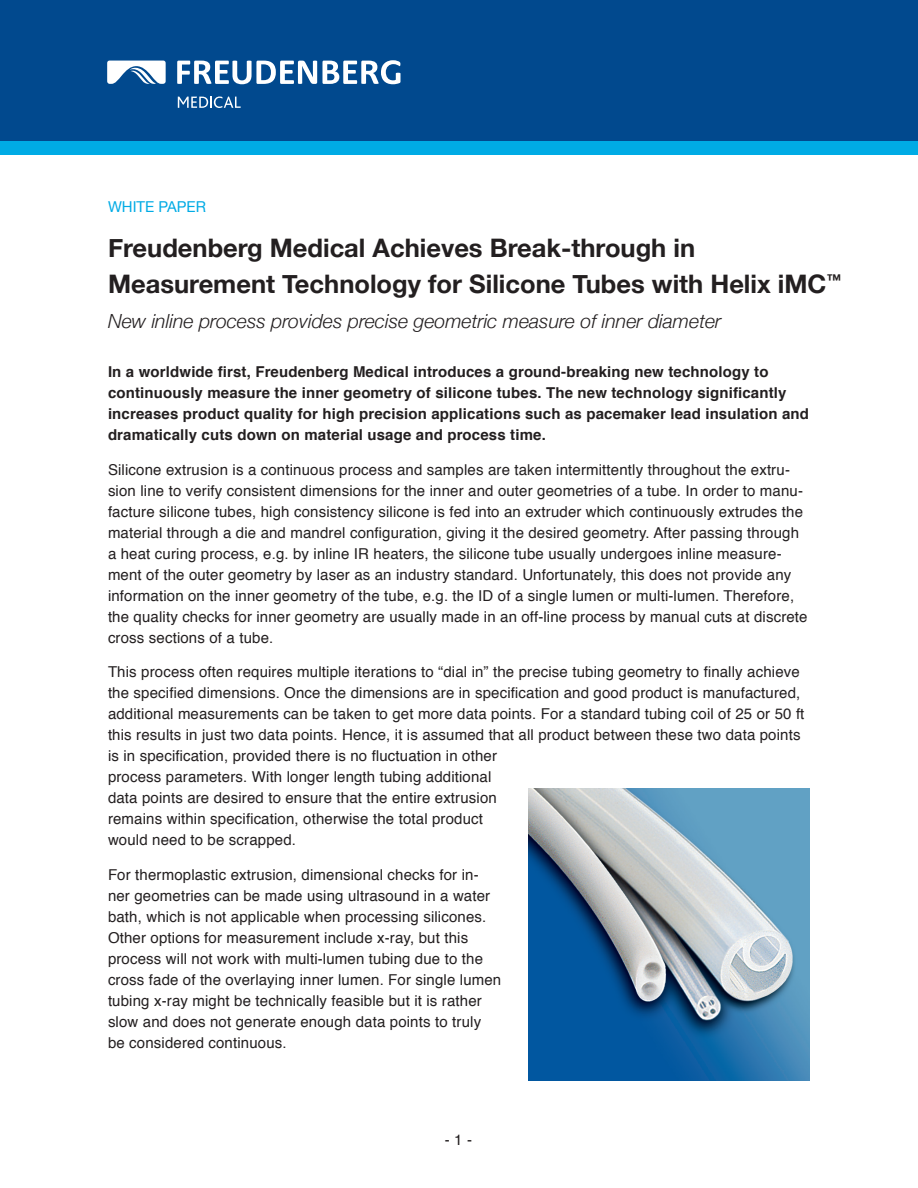
<style>
.page{position:relative;width:918px;height:1188px;background:#fff}
.page>*{position:absolute;margin:0;border:0;box-sizing:border-box;transform-origin:0 0}
.Heading_1{font:700 25.5px "Helvetica Neue";color:#231f20}
.Heading_1-2{font:italic 300 19.5px "Helvetica Neue";color:#231f20}
.Paragraph_Style_1{font:15px/21px "Helvetica";letter-spacing:.01em;color:#231f20}
.Paragraph_Style_1-2{font:700 15px/21px "Helvetica";letter-spacing:.01em;color:#231f20}
.Heading_1-3{font:15px "Helvetica Neue";color:#00abe5}
</style>
<div class="page">
<img style="left:528px;top:788px;width:282px;height:292px">
<div style="left:0;top:0;width:918px;height:154px;background:#01498e"></div>
<svg style="left:177px;top:60px;width:224px;height:24px"></svg>
<svg style="left:107px;top:61px;width:59px;height:23px"></svg>
<svg style="left:178px;top:97px;width:63px;height:11px"></svg>
<div style="left:0;top:141px;width:918px;height:13px;background:#00abe5"></div>
<p class="Heading_1-3" style="left:108px;top:196px;width:100px">WHITE PAPER</p>
<p class="Heading_1" style="left:108px;top:228px;width:589px">Freudenberg Medical Achieves Break-through in</p>
<p class="Heading_1" style="left:108px;top:264px;width:735px">Measurement Technology for Silicone Tubes with Helix iMC<sup>™</sup></p>
<p class="Heading_1-2" style="left:108px;top:305px;width:615px">New inline process provides precise geometric measure of inner diameter</p>
<p class="Paragraph_Style_1-2" style="left:108px;top:362px;width:702px">In a worldwide first, Freudenberg Medical introduces a ground-breaking new technology to continuously measure the inner geometry of silicone tubes. The new technology significantly increases product quality for high precision applications such as pacemaker lead insulation and dramatically cuts down on material usage and process time.</p>
<p class="Paragraph_Style_1" style="left:108px;top:460px;width:701px">Silicone extrusion is a continuous process and samples are taken intermittently throughout the extru&shy;sion line to verify consistent dimensions for the inner and outer geometries of a tube. In order to manu&shy;facture silicone tubes, high consistency silicone is fed into an extruder which continuously extrudes the material through a die and mandrel configuration, giving it the desired geometry. After passing through a heat curing process, e.g. by inline IR heaters, the silicone tube usually undergoes inline measure&shy;ment of the outer geometry by laser as an industry standard. Unfortunately, this does not provide any information on the inner geometry of the tube, e.g. the ID of a single lumen or multi-lumen. Therefore, the quality checks for inner geometry are usually made in an off-line process by manual cuts at discrete cross sections of a tube.</p>
<p class="Paragraph_Style_1" style="left:108px;top:662px;width:698px">This process often requires multiple iterations to “dial in” the precise tubing geometry to finally achieve the specified dimensions. Once the dimensions are in specification and good product is manufactured, additional measurements can be taken to get more data points. For a standard tubing coil of 25 or 50 ft this results in just two data points. Hence, it is assumed that all product between these two data points is in specification, provided there is no fluctuation in other<br>process parameters. With longer length tubing additional<br>data points are desired to ensure that the entire extrusion<br>remains within specification, otherwise the total product<br>would need to be scrapped.</p>
<p class="Paragraph_Style_1" style="left:108px;top:865px;width:395px">For thermoplastic extrusion, dimensional checks for in&shy;ner geometries can be made using ultrasound in a water bath, which is not applicable when processing silicones.<br>Other options for measurement include x-ray, but this process will not work with multi-lumen tubing due to the cross fade of the overlaying inner lumen. For single lumen tubing x-ray might be technically feasible but it is rather slow and does not generate enough data points to truly be considered continuous.</p>
<p class="Paragraph_Style_1" style="left:445px;top:1130px;width:29px">- 1 -</p>
</div>
